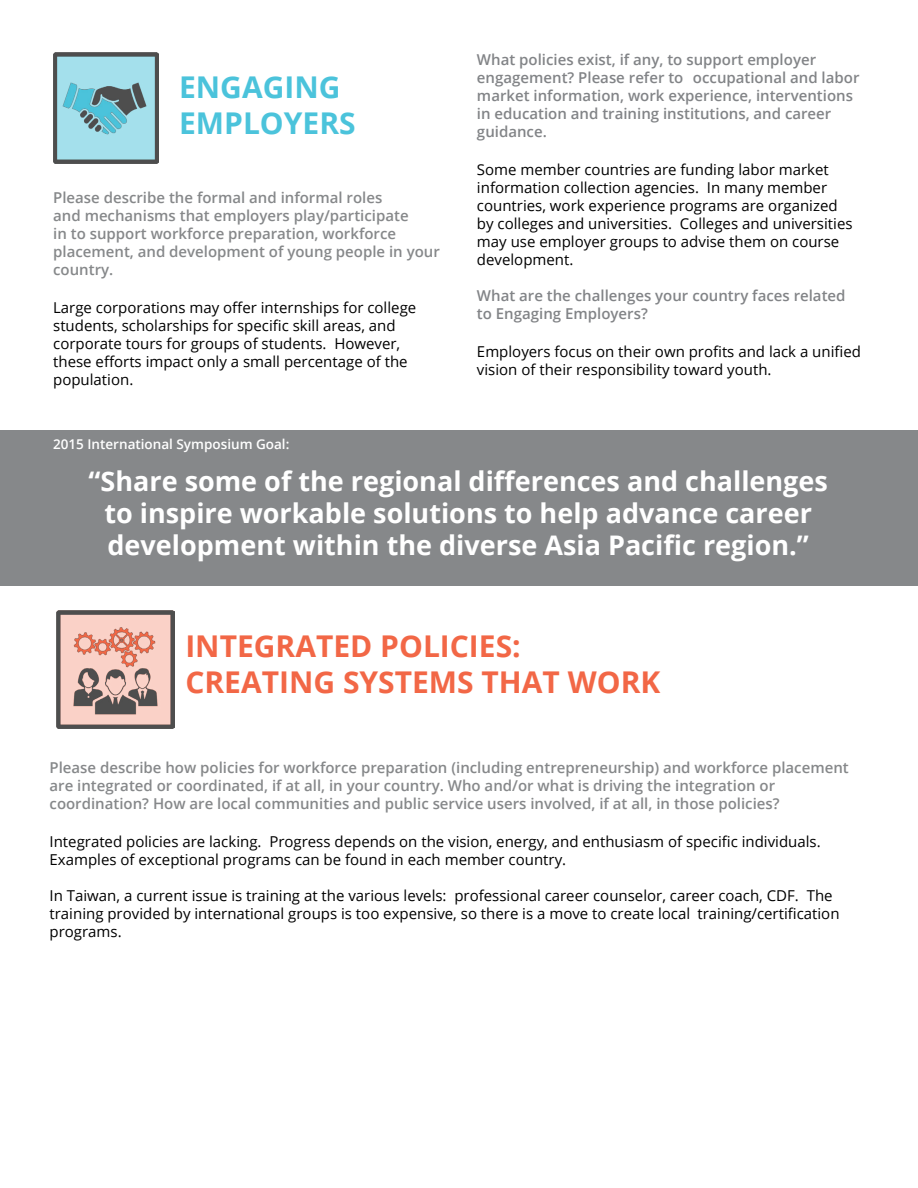
<style>
.page{position:relative;width:918px;height:1188px;background:#fff}
.page>*{position:absolute;margin:0;border:0;box-sizing:border-box;transform-origin:0 0}
.t1{font:700 30px/36px "Open Sans";color:#f26746}
.t2{font:700 30px/36px "Open Sans";color:#4bc3db}
.t3{font:700 27px/32.4px "Open Sans";color:#fff;text-align:center}
.t4{font:15px/18px "Open Sans";color:#000}
.t5{font:600 15px/18px "Open Sans";color:#86888a}
.t6{font:600 15px/18px "Open Sans";color:#828487}
.t7{font:600 13.5px "Open Sans";color:#fff}
</style>
<div class="page">
<div style="left:0;top:430px;width:918px;height:156px;background:#86888a"></div>
<img style="left:53px;top:53px;width:106px;height:111px">
<img style="left:57px;top:610px;width:118px;height:119px">
<h1 class="t2" style="left:179px;top:68px;width:178px">ENGAGING<br>EMPLOYERS</h1>
<p class="t5" style="left:53px;top:188px;width:388px">Please describe the formal and informal roles<br>and mechanisms that employers play/participate<br>in to support workforce preparation, workforce placement, and development of young people in your country.</p>
<p class="t4" style="left:53px;top:298px;width:365px">Large corporations may offer internships for college students, scholarships for specific skill areas, and corporate tours for groups of students. However, these efforts impact only a small percentage of the population.</p>
<p class="t6" style="left:477px;top:51px;width:384px">What policies exist, if any, to support employer engagement? Please refer to occupational and labor market information, work experience, interventions in education and training institutions, and career guidance.</p>
<p class="t4" style="left:477px;top:160px;width:377px">Some member countries are funding labor market information collection agencies. In many member countries, work experience programs are organized by colleges and universities. Colleges and universities may use employer groups to advise them on course development.</p>
<p class="t6" style="left:477px;top:287px;width:370px">What are the challenges your country faces related to Engaging Employers?</p>
<p class="t4" style="left:477px;top:342px;width:386px">Employers focus on their own profits and lack a unified vision of their responsibility toward youth.</p>
<p class="t7" style="left:53px;top:435px;width:238px">2015 International Symposium Goal:</p>
<h2 class="t3" style="left:88px;top:464px;width:741px">“Share some of the regional differences and challenges to inspire workable solutions to help advance career development within the diverse Asia Pacific region.”</h2>
<h1 class="t1" style="left:185px;top:627px;width:476px">INTEGRATED POLICIES:<br>CREATING SYSTEMS THAT WORK</h1>
<p class="t5" style="left:50px;top:758px;width:801px">Please describe how policies for workforce preparation (including entrepreneurship) and workforce placement are integrated or coordinated, if at all, in your country. Who and/or what is driving the integration or coordination? How are local communities and public service users involved, if at all, in those policies?</p>
<p class="t4" style="left:50px;top:832px;width:773px">Integrated policies are lacking. Progress depends on the vision, energy, and enthusiasm of specific individuals.<br>Examples of exceptional programs can be found in each member country.</p>
<p class="t4" style="left:50px;top:886px;width:791px">In Taiwan, a current issue is training at the various levels: professional career counselor, career coach, CDF. The training provided by international groups is too expensive, so there is a move to create local training/certification programs.</p>
</div>
